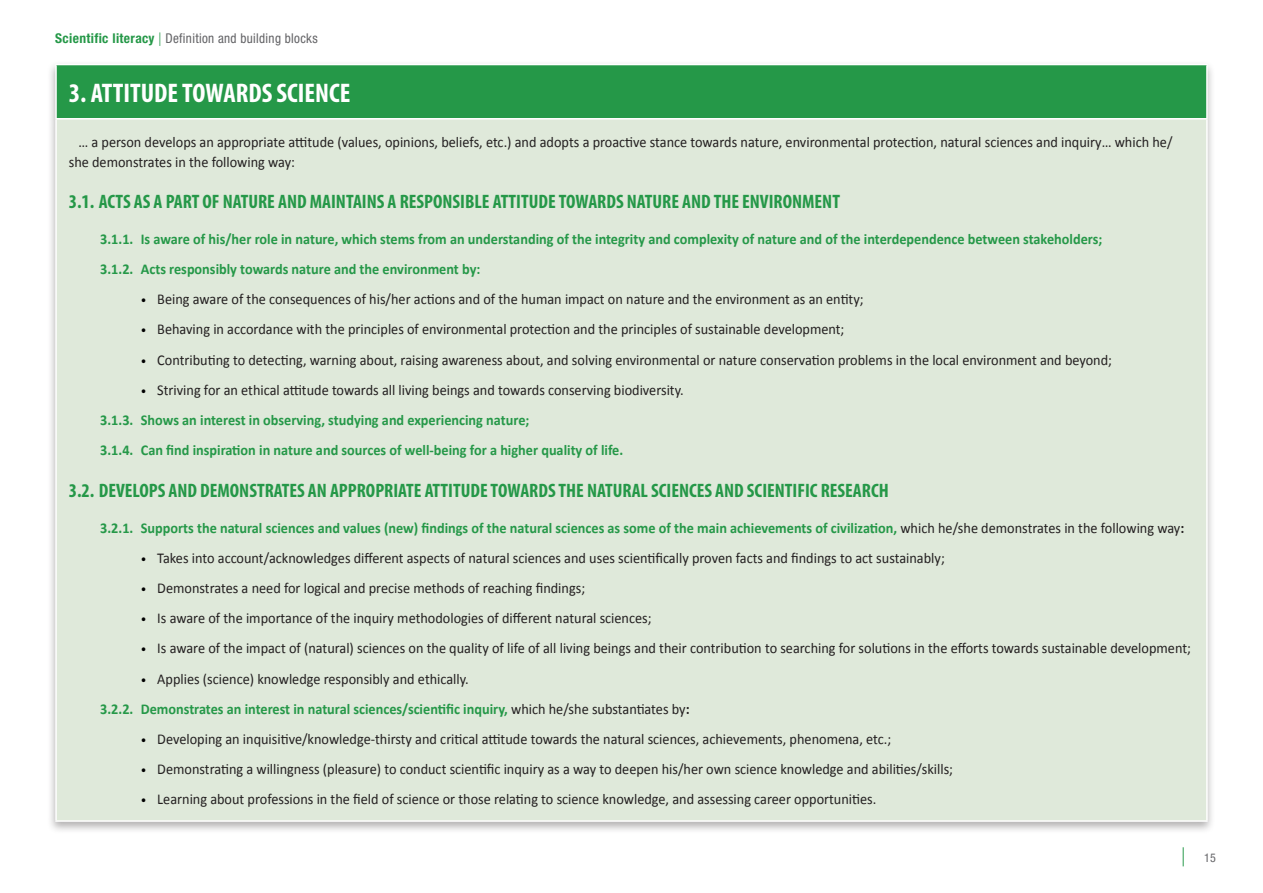
<style>
.page{position:relative;width:1263px;height:893px;background:#fff}
.page>*{position:absolute;margin:0;border:0;box-sizing:border-box;transform-origin:0 0}
.t1{font:700 condensed 27px "Myriad Pro";color:#fff}
.t2{font:italic condensed 25.65px "Helvetica Neue 57";color:#259848;scale:.56 1}
.t3{font:700 condensed 19.5px "Myriad Pro";color:#259848}
.t4{font:15px/19.5px "Calibri";color:#231f20;scale:.95 1}
.t5{font:700 15px/30.2px "Calibri";color:#259848;scale:.95 1}
.t6{font:condensed 13.5px "Helvetica Neue LT Pro";letter-spacing:.025em;color:#636366}
.t7{font:italic condensed 12px "Helvetica Neue 57";color:#636366}
.s1{font-weight:700;color:#259848}
.s2{font-family:"Helvetica Neue";font-weight:300;font-stretch:normal;color:#259848}
.s3{font-size:12px;color:#000}
.s4{font-weight:400;font-size:12px;color:#000}
.s5{font-weight:400;color:#231f20}
.s6{color:#231f20}
.s7{font-weight:700}
</style>
<div class="page">
<div style="left:47px;top:60px;width:1169px;height:774px;background:#231f20;opacity:.35"></div>
<div style="left:56px;top:65px;width:1151px;height:54px;background:#259848"></div>
<div style="left:56px;top:119px;width:1151px;height:702px;background:#dfe9da"></div>
<hr style="left:1206px;top:65px;width:2px;height:53px;background:#fff">
<hr style="left:55px;top:118px;width:1153px;height:2px;background:#fff">
<hr style="left:1206px;top:120px;width:2px;height:700px;background:#fff">
<hr style="left:55px;top:820px;width:1153px;height:2px;background:#fff">
<hr style="left:55px;top:64px;width:1153px;height:1px;background:#fff">
<hr style="left:55px;top:65px;width:2px;height:53px;background:#fff">
<hr style="left:55px;top:120px;width:2px;height:700px;background:#fff">
<p class="t6" style="left:55px;top:30px;width:264px"><span class="s1">Scientific literacy</span> <span class="s2">|</span> Definition and building blocks</p>
<h1 class="t1" style="left:69px;top:76px;width:283px">3. ATTITUDE TOWARDS SCIENCE</h1>
<p class="t4" style="left:69px;top:132px;width:1163px;text-indent:10px">… a person develops an appropriate attitude (values, opinions, beliefs, etc.) and adopts a proactive stance towards nature, environmental protection, natural sciences and inquiry… which he/ she demonstrates in the following way:</p>
<h3 class="t3" style="left:69px;top:189px;width:773px">3.1. ACTS AS A PART OF NATURE AND MAINTAINS A RESPONSIBLE ATTITUDE TOWARDS NATURE AND THE ENVIRONMENT</h3>
<p class="t5" style="left:100px;top:224px;width:1056px">3.1.1. Is aware of his/her role in nature, which stems from an understanding of the integrity and complexity of nature and of the interdependence between stakeholders;<br>3.1.2. Acts responsibly towards nature and the environment by:</p>
<p class="t4" style="left:141px;top:290px;width:762px"><span class="s3">•</span> Being aware of the consequences of his/her actions and of the human impact on nature and the environment as an entity;</p>
<p class="t4" style="left:141px;top:320px;width:742px"><span class="s3">•</span> Behaving in accordance with the principles of environmental protection and the principles of sustainable development;</p>
<p class="t4" style="left:141px;top:350px;width:1024px"><span class="s3">•</span> Contributing to detecting, warning about, raising awareness about, and solving environmental or nature conservation problems in the local environment and beyond;</p>
<p class="t5" style="left:100px;top:375px;width:616px;text-indent:40px"><span class="s4">•</span> <span class="s5">Striving for an ethical attitude towards all living beings and towards conserving biodiversity.<br></span>3.1.3. Shows an interest in observing, studying and experiencing nature;<br>3.1.4. Can find inspiration in nature and sources of well-being for a higher quality of life.</p>
<h3 class="t3" style="left:69px;top:478px;width:821px">3.2. DEVELOPS AND DEMONSTRATES AN APPROPRIATE ATTITUDE TOWARDS THE NATURAL SCIENCES AND SCIENTIFIC RESEARCH</h3>
<p class="t5" style="left:100px;top:513px;width:1142px">3.2.1. Supports the natural sciences and values (new) findings of the natural sciences as some of the main achievements of civilization, <span class="s5">which he/she demonstrates in the following way</span><span class="s6">:</span></p>
<p class="t4" style="left:141px;top:548px;width:848px"><span class="s3">•</span> Takes into account/acknowledges different aspects of natural sciences and uses scientifically proven facts and findings to act sustainably;</p>
<p class="t4" style="left:141px;top:578px;width:469px"><span class="s3">•</span> Demonstrates a need for logical and precise methods of reaching findings;</p>
<p class="t4" style="left:141px;top:609px;width:539px"><span class="s3">•</span> Is aware of the importance of the inquiry methodologies of different natural sciences;</p>
<p class="t4" style="left:141px;top:639px;width:1107px"><span class="s3">•</span> Is aware of the impact of (natural) sciences on the quality of life of all living beings and their contribution to searching for solutions in the efforts towards sustainable development;</p>
<p class="t4" style="left:100px;top:663px;width:622px;line-height:30.2px;text-indent:40px"><span class="s3">•</span> Applies (science) knowledge responsibly and ethically.<br><span class="s1">3.2.2. Demonstrates an interest in natural sciences/scientific inquiry,</span> which he/she substantiates by<span class="s7">:</span></p>
<p class="t4" style="left:141px;top:729px;width:791px"><span class="s3">•</span> Developing an inquisitive/knowledge-thirsty and critical attitude towards the natural sciences, achievements, phenomena, etc.;</p>
<p class="t4" style="left:141px;top:759px;width:856px"><span class="s3">•</span> Demonstrating a willingness (pleasure) to conduct scientific inquiry as a way to deepen his/her own science knowledge and abilities/skills;</p>
<p class="t4" style="left:141px;top:789px;width:776px"><span class="s3">•</span> Learning about professions in the field of science or those relating to science knowledge, and assessing career opportunities.</p>
<h2 class="t2" style="left:1182px;top:842px;width:7px">|</h2>
<p class="t7" style="left:1204px;top:850px;width:13px">15</p>
</div>
